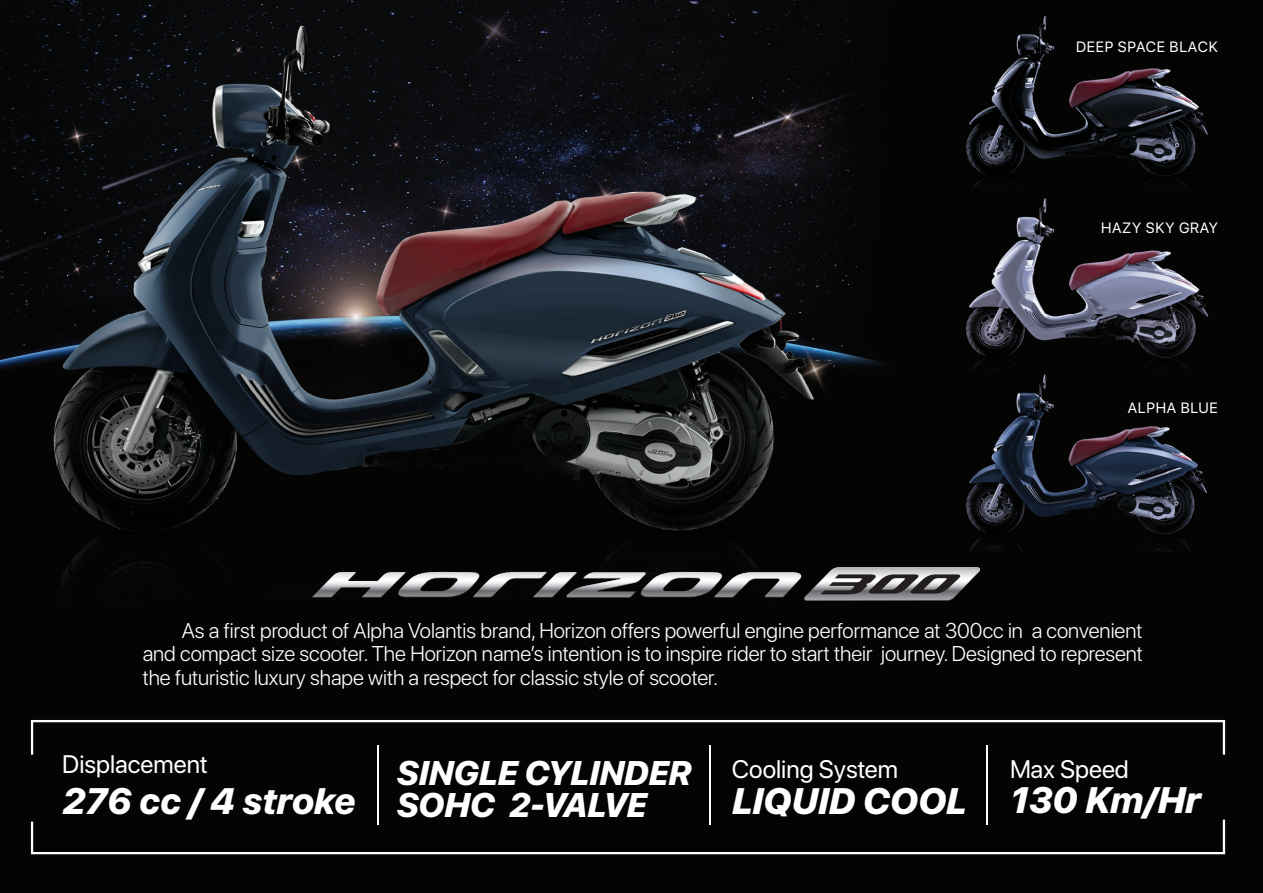
<style>
.page{position:relative;width:1263px;height:893px;background:#fff}
.page>*{position:absolute;margin:0;border:0;box-sizing:border-box;transform-origin:0 0}
.t1{font:italic 800 36.75px "SF Pro Display";color:#fff}
.t2{font:italic 800 34.05px/32.1px "SF Pro Display";color:#fff}
.t3{font:25.2px "SF Pro Display";color:#fff}
.t4{font:300 21.3px/23.4px "SF Pro Display";color:#fff;text-align:justify}
.t5{font:14.85px "SF Pro Display";letter-spacing:.05em;color:#fff}
</style>
<div class="page">
<img style="left:0;top:0;width:1263px;height:893px">
<svg style="left:312px;top:567px;width:669px;height:34px;background:#5c5c5d"></svg>
<div style="left:31px;top:820px;width:1194px;height:34px;background:#040503"></div>
<svg style="left:31px;top:720px;width:1194px;height:35px;background:#151614"></svg>
<hr style="left:377px;top:745px;width:1px;height:79px;background:#fff">
<hr style="left:710px;top:745px;width:1px;height:79px;background:#fff">
<hr style="left:986px;top:745px;width:1px;height:79px;background:#fff">
<p class="t5" style="left:1076px;top:36px;width:143px">DEEP SPACE BLACK</p>
<p class="t5" style="left:1101px;top:216px;width:118px">HAZY SKY GRAY</p>
<p class="t5" style="left:1128px;top:396px;width:92px">ALPHA BLUE</p>
<p class="t4" style="left:143px;top:618px;width:1002px;text-indent:39px">As a first product of Alpha Volantis brand, Horizon offers powerful engine performance at 300cc in a convenient and compact size scooter. The Horizon nameʼs intention is to inspire rider to start their journey. Designed to represent the futuristic luxury shape with a respect for classic style of scooter.</p>
<p class="t3" style="left:62px;top:745px;width:147px">Displacement</p>
<h1 class="t1" style="left:62px;top:774px;width:294px">276 cc / 4 stroke</h1>
<h2 class="t2" style="left:396px;top:758px;width:296px">SINGLE CYLINDER<br>SOHC 2-VALVE</h2>
<p class="t3" style="left:732px;top:749px;width:168px">Cooling System</p>
<h1 class="t1" style="left:732px;top:774px;width:236px">LIQUID COOL</h1>
<p class="t3" style="left:1010px;top:749px;width:120px">Max Speed</p>
<h1 class="t1" style="left:1010px;top:773px;width:192px">130 Km/Hr</h1>
</div>
